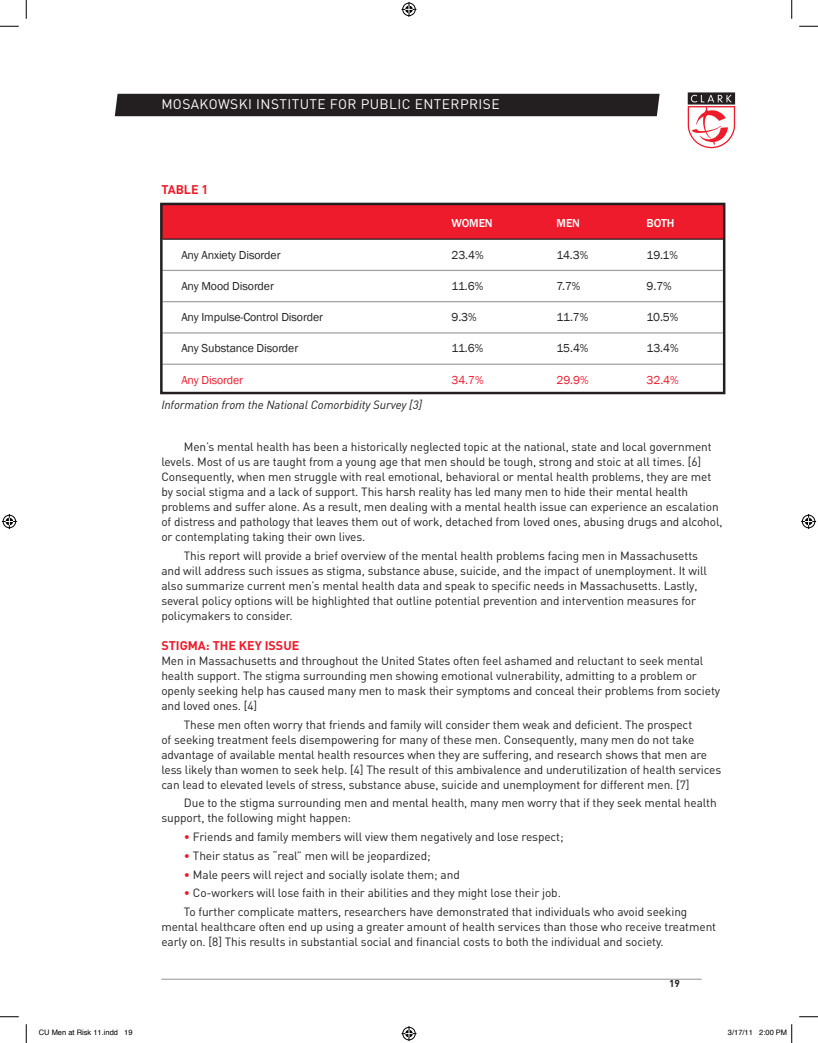
<style>
.page{position:relative;width:818px;height:1043px;background:#fff}
.page>*{position:absolute;margin:0;border:0;box-sizing:border-box;transform-origin:0 0}
.t1{font:13.75px "DIN";letter-spacing:.03em;color:#fff}
.Sub-RedCaps{font:700 12.5px "DIN";color:#ee1b2c}
.Text-Indent{font:11.88px/15px "DIN";letter-spacing:-.01em;color:#231f20}
.Text{font:11.88px/15px "DIN";letter-spacing:-.01em;color:#231f20}
.Text-2{font:11.88px "Franklin Gothic";letter-spacing:-.01em;color:#231f20}
.Text-3{font:italic 11.88px "DIN";letter-spacing:-.01em;color:#231f20}
.Text-4{font:11.88px "Franklin Gothic";letter-spacing:-.01em;color:#ee1b2c}
.Text-5{font:500 11.88px "Franklin Gothic";letter-spacing:-.01em;color:#fff}
.t2{font:700 10px "DIN";color:#231f20}
.t3{font:7.5px "Helvetica";color:#000}
.s1{color:#ee1b2c}
</style>
<div class="page">
<div style="left:115px;top:94px;width:544px;height:22px;background:#231f20"></div>
<hr style="left:161px;top:978px;width:540px;height:1px;background:#939598">
<svg style="left:687px;top:92px;width:48px;height:56px"></svg>
<div style="left:161px;top:204px;width:563px;height:35px;background:#ee1b2c"></div>
<hr style="left:162px;top:238px;width:560px;height:2px;background:#231f20">
<hr style="left:162px;top:270px;width:560px;height:1px;background:#a1a1a5">
<hr style="left:162px;top:301px;width:560px;height:1px;background:#a1a1a5">
<hr style="left:162px;top:332px;width:560px;height:1px;background:#a1a1a5">
<hr style="left:162px;top:363px;width:560px;height:2px;background:#a1a1a5">
<div style="left:160px;top:203px;width:565px;height:191px;border:2px solid #231f20"></div>
<svg style="left:0;top:25px;width:19px;height:2px"></svg>
<svg style="left:799px;top:25px;width:19px;height:2px"></svg>
<svg style="left:0;top:1016px;width:19px;height:1px"></svg>
<svg style="left:799px;top:1016px;width:19px;height:1px"></svg>
<svg style="left:25px;top:0;width:2px;height:19px"></svg>
<svg style="left:25px;top:1024px;width:2px;height:18px"></svg>
<svg style="left:791px;top:0;width:1px;height:19px"></svg>
<svg style="left:401px;top:2px;width:15px;height:15px"></svg>
<svg style="left:401px;top:1026px;width:15px;height:15px"></svg>
<svg style="left:2px;top:514px;width:15px;height:15px"></svg>
<svg style="left:801px;top:514px;width:15px;height:15px"></svg>
<svg style="left:791px;top:1024px;width:1px;height:18px"></svg>
<p class="t1" style="left:161px;top:96px;width:340px">MOSAKOWSKI INSTITUTE FOR PUBLIC ENTERPRISE</p>
<p class="Sub-RedCaps" style="left:161px;top:181px;width:49px">TABLE 1</p>
<p class="Text-5" style="left:451px;top:216px;width:43px">WOMEN</p>
<p class="Text-5" style="left:556px;top:216px;width:25px">MEN</p>
<p class="Text-5" style="left:646px;top:216px;width:29px">BOTH</p>
<p class="Text-2" style="left:181px;top:247px;width:101px">Any Anxiety Disorder</p>
<p class="Text-2" style="left:451px;top:247px;width:34px">23.4%</p>
<p class="Text-2" style="left:556px;top:247px;width:33px">14.3%</p>
<p class="Text-2" style="left:646px;top:247px;width:33px">19.1%</p>
<p class="Text-2" style="left:181px;top:278px;width:94px">Any Mood Disorder</p>
<p class="Text-2" style="left:451px;top:278px;width:33px">11.6%</p>
<p class="Text-2" style="left:556px;top:278px;width:25px">7.7%</p>
<p class="Text-2" style="left:646px;top:278px;width:27px">9.7%</p>
<p class="Text-2" style="left:181px;top:310px;width:143px">Any Impulse-Control Disorder</p>
<p class="Text-2" style="left:451px;top:310px;width:27px">9.3%</p>
<p class="Text-2" style="left:556px;top:310px;width:33px">11.7%</p>
<p class="Text-2" style="left:646px;top:310px;width:33px">10.5%</p>
<p class="Text-2" style="left:181px;top:341px;width:118px">Any Substance Disorder</p>
<p class="Text-2" style="left:451px;top:341px;width:33px">11.6%</p>
<p class="Text-2" style="left:556px;top:341px;width:33px">15.4%</p>
<p class="Text-2" style="left:646px;top:341px;width:33px">13.4%</p>
<p class="Text-4" style="left:181px;top:372px;width:63px">Any Disorder</p>
<p class="Text-4" style="left:451px;top:372px;width:34px">34.7%</p>
<p class="Text-4" style="left:556px;top:372px;width:34px">29.9%</p>
<p class="Text-4" style="left:646px;top:372px;width:34px">32.4%</p>
<p class="Text-3" style="left:161px;top:397px;width:262px">Information from the National Comorbidity Survey [3]</p>
<p class="Text-Indent" style="left:161px;top:439px;width:562px;text-indent:22px">Men’s mental health has been a historically neglected topic at the national, state and local government levels. Most of us are taught from a young age that men should be tough, strong and stoic at all times. [6] Consequently, when men struggle with real emotional, behavioral or mental health problems, they are met by social stigma and a lack of support. This harsh reality has led many men to hide their mental health problems and suffer alone. As a result, men dealing with a mental health issue can experience an escalation of distress and pathology that leaves them out of work, detached from loved ones, abusing drugs and alcohol, or contemplating taking their own lives.</p>
<p class="Text-Indent" style="left:161px;top:547px;width:547px;text-indent:22px">This report will provide a brief overview of the mental health problems facing men in Massachusetts and will address such issues as stigma, substance abuse, suicide, and the impact of unemployment. It will also summarize current men’s mental health data and speak to specific needs in Massachusetts. Lastly, several policy options will be highlighted that outline potential prevention and intervention measures for policymakers to consider.</p>
<p class="Sub-RedCaps" style="left:161px;top:637px;width:139px">STIGMA: THE KEY ISSUE</p>
<p class="Text" style="left:161px;top:652px;width:560px">Men in Massachusetts and throughout the United States often feel ashamed and reluctant to seek mental health support. The stigma surrounding men showing emotional vulnerability, admitting to a problem or openly seeking help has caused many men to mask their symptoms and conceal their problems from society and loved ones. [4]</p>
<p class="Text-Indent" style="left:161px;top:716px;width:561px;text-indent:22px">These men often worry that friends and family will consider them weak and deficient. The prospect<br>of seeking treatment feels disempowering for many of these men. Consequently, many men do not take advantage of available mental health resources when they are suffering, and research shows that men are less likely than women to seek help. [4] The result of this ambivalence and underutilization of health services can lead to elevated levels of stress, substance abuse, suicide and unemployment for different men. [7]</p>
<p class="Text-Indent" style="left:161px;top:795px;width:557px;text-indent:22px">Due to the stigma surrounding men and mental health, many men worry that if they seek mental health support, the following might happen:</p>
<p class="Text-Indent" style="left:184px;top:829px;width:381px"><span class="s1">•</span> Friends and family members will view them negatively and lose respect;</p>
<p class="Text-Indent" style="left:184px;top:847px;width:248px"><span class="s1">•</span> Their status as “real” men will be jeopardized;</p>
<p class="Text-Indent" style="left:184px;top:866px;width:277px"><span class="s1">•</span> Male peers will reject and socially isolate them; and</p>
<p class="Text-Indent" style="left:184px;top:885px;width:378px"><span class="s1">•</span> Co-workers will lose faith in their abilities and they might lose their job.</p>
<p class="Text-Indent" style="left:161px;top:904px;width:556px;text-indent:22px">To further complicate matters, researchers have demonstrated that individuals who avoid seeking mental healthcare often end up using a greater amount of health services than those who receive treatment early on. [8] This results in substantial social and financial costs to both the individual and society.</p>
<p class="t2" style="left:669px;top:976px;width:12px">19</p>
<p class="t3" style="left:39px;top:1027px;width:95px">CU Men at Risk 11.indd 19</p>
<p class="t3" style="left:728px;top:1027px;width:61px">3/17/11 2:00 PM</p>
</div>
